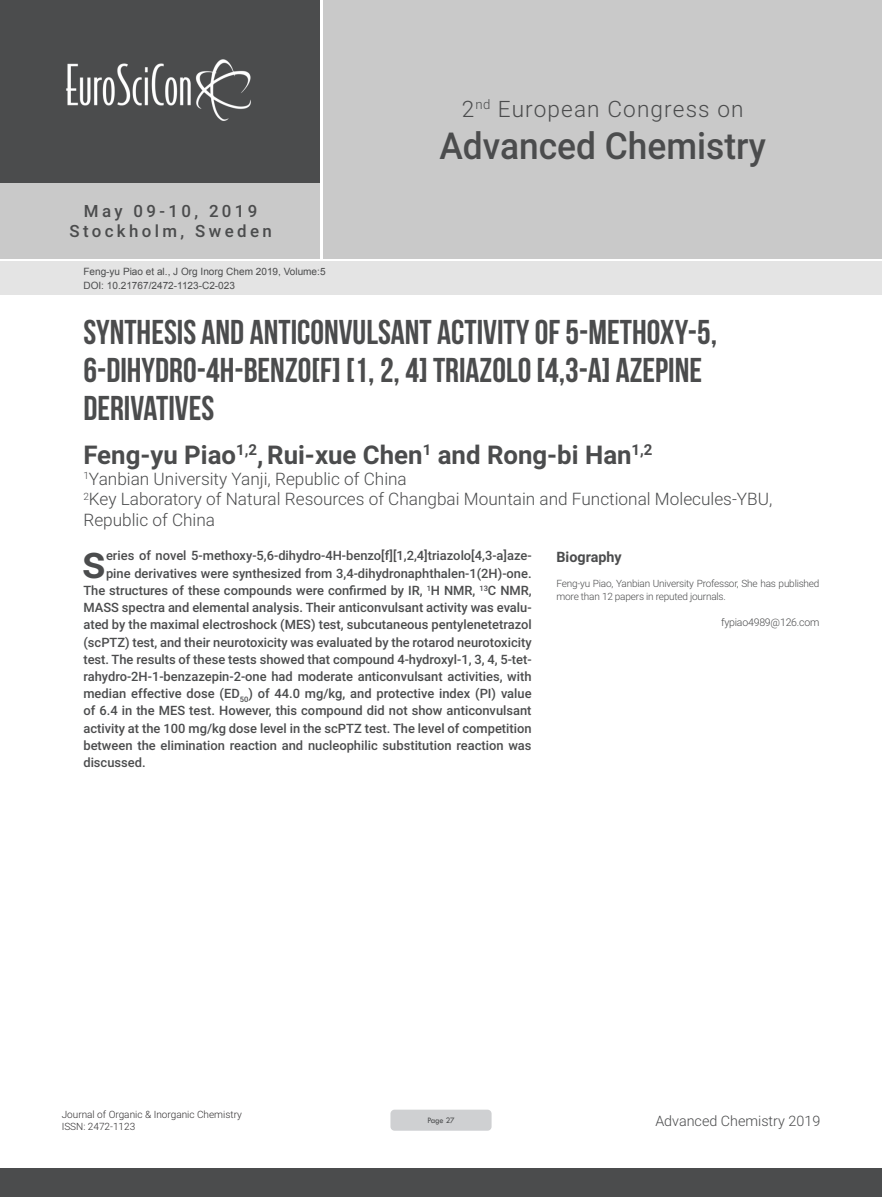
<style>
.page{position:relative;width:882px;height:1197px;background:#fff}
.page>*{position:absolute;margin:0;border:0;box-sizing:border-box;transform-origin:0 0}
.Abstract{font:500 47.25px "Roboto";color:#4b4c4d}
.t1{font:500 37.1px "Roboto";color:#4b4c4d;scale:.95 1}
.t2{font:34.48px/37.8px "Bebas Neue";color:#4b4c4d}
.t3{font:700 25.9px "Roboto";color:#4b4c4d}
.t4{font:300 22.57px "Roboto";letter-spacing:.05em;color:#4b4c4d}
.t5{font:300 17.15px/20.7px "Roboto";color:#4b4c4d}
.t6{font:500 16.8px/20.3px "Roboto";letter-spacing:.2em;color:#4b4c4d;text-align:center}
.t7{font:300 14.35px "Roboto";color:#4b4c4d}
.Bio_Heading{font:700 14.35px "Roboto";color:#4b4c4d}
.Abstract-2{font:500 12.95px "Roboto";color:#4b4c4d}
.Biography{font:300 10.5px "Roboto";letter-spacing:-.02em;color:#4b4c4d}
.Biography-2{font:300 9.97px/13px "Roboto";letter-spacing:-.02em;color:#4b4c4d}
.t8{font:9.97px "Arial";color:#4b4c4d}
.t9{font:300 9.97px/12.1px "Roboto";color:#312f30}
.t10{font:8.58px "Tw Cen";letter-spacing:-.02em;color:#4b4c4d;scale:.95 1}
</style>
<div class="page">
<div style="left:0;top:0;width:319px;height:183px;background:#4b4c4d"></div>
<div style="left:1px;top:183px;width:319px;height:76px;background:#c9c9c9"></div>
<div style="left:323px;top:0;width:559px;height:259px;background:#c9c9c9"></div>
<img style="left:66px;top:59px;width:185px;height:62px">
<div style="left:0;top:1168px;width:882px;height:29px;background:#4b4c4d"></div>
<div style="left:1px;top:261px;width:881px;height:33px;background:#e4e4e4"></div>
<div style="left:390px;top:1110px;width:102px;height:21px;background:#cfd0d2;border-radius:4px"></div>
<p class="t6" style="left:70px;top:200px;width:204px">May 09-10, 2019<br>Stockholm, Sweden</p>
<p class="t8" style="left:83px;top:265px;width:244px">Feng-yu Piao et al., J Org Inorg Chem 2019, Volume:5</p>
<p class="t8" style="left:83px;top:279px;width:153px">DOI: 10.21767/2472-1123-C2-023</p>
<h3 class="t4" style="left:462px;top:93px;width:283px">2<sup>nd</sup> European Congress on</h3>
<h2 class="t1" style="left:439px;top:120px;width:345px">Advanced Chemistry</h2>
<p class="t2" style="left:83px;top:313px;width:635px">SYNTHESIS AND ANTICONVULSANT ACTIVITY OF 5-METHOXY-5,<br>6-DIHYDRO-4H-BENZO[F] [1, 2, 4] TRIAZOLO [4,3-A] AZEPINE<br>DERIVATIVES</p>
<p class="t3" style="left:83px;top:437px;width:571px">Feng-yu Piao<sup>1,2</sup>,Rui-xue Chen<sup>1</sup> and Rong-bi Han<sup>1,2</sup></p>
<p class="t5" style="left:83px;top:468px;width:325px"><sup>1</sup>Yanbian University Yanji, Republic of China</p>
<p class="t5" style="left:83px;top:488px;width:690px"><sup>2</sup>Key Laboratory of Natural Resources of Changbai Mountain and Functional Molecules-YBU,<br>Republic of China</p>
<p class="Abstract" style="left:82px;top:528px;width:26px">s</p>
<p class="Abstract-2" style="left:106px;top:547px;width:427px">eries of novel 5-methoxy-5,6-dihydro-4H-benzo[f][1,2,4]triazolo[4,3-a]aze-</p>
<p class="Abstract-2" style="left:106px;top:564px;width:427px">pine derivatives were synthesized from 3,4-dihydronaphthalen-1(2H)-one.</p>
<p class="Abstract-2" style="left:83px;top:581px;width:450px">The structures of these compounds were confirmed by IR, <sup>1</sup>H NMR, <sup>13</sup>C NMR,</p>
<p class="Abstract-2" style="left:83px;top:598px;width:450px">MASS spectra and elemental analysis. Their anticonvulsant activity was evalu-</p>
<p class="Abstract-2" style="left:83px;top:616px;width:450px">ated by the maximal electroshock (MES) test, subcutaneous pentylenetetrazol</p>
<p class="Abstract-2" style="left:83px;top:633px;width:450px">(scPTZ) test, and their neurotoxicity was evaluated by the rotarod neurotoxicity</p>
<p class="Abstract-2" style="left:83px;top:650px;width:450px">test. The results of these tests showed that compound 4-hydroxyl-1, 3, 4, 5-tet-</p>
<p class="Abstract-2" style="left:83px;top:667px;width:450px">rahydro-2H-1-benzazepin-2-one had moderate anticonvulsant activities, with</p>
<p class="Abstract-2" style="left:83px;top:684px;width:450px">median effective dose (ED<sub>50</sub>) of 44.0 mg/kg, and protective index (PI) value</p>
<p class="Abstract-2" style="left:83px;top:702px;width:450px">of 6.4 in the MES test. However, this compound did not show anticonvulsant</p>
<p class="Abstract-2" style="left:83px;top:719px;width:450px">activity at the 100 mg/kg dose level in the scPTZ test. The level of competition</p>
<p class="Abstract-2" style="left:83px;top:736px;width:450px">between the elimination reaction and nucleophilic substitution reaction was</p>
<p class="Abstract-2" style="left:83px;top:753px;width:64px">discussed.</p>
<p class="Bio_Heading" style="left:557px;top:546px;width:67px">Biography</p>
<p class="Biography-2" style="left:557px;top:576px;width:265px">Feng-yu Piao, Yanbian University Professor, She has published more than 12 papers in reputed journals.</p>
<p class="Biography" style="left:721px;top:615px;width:100px">fypiao4989@126.com</p>
<p class="t9" style="left:62px;top:1108px;width:182px">Journal of Organic &amp; Inorganic Chemistry<br>ISSN: 2472-1123</p>
<p class="t7" style="left:655px;top:1110px;width:166px">Advanced Chemistry 2019</p>
<p class="t10" style="left:427px;top:1115px;width:30px">Page 27</p>
</div>
